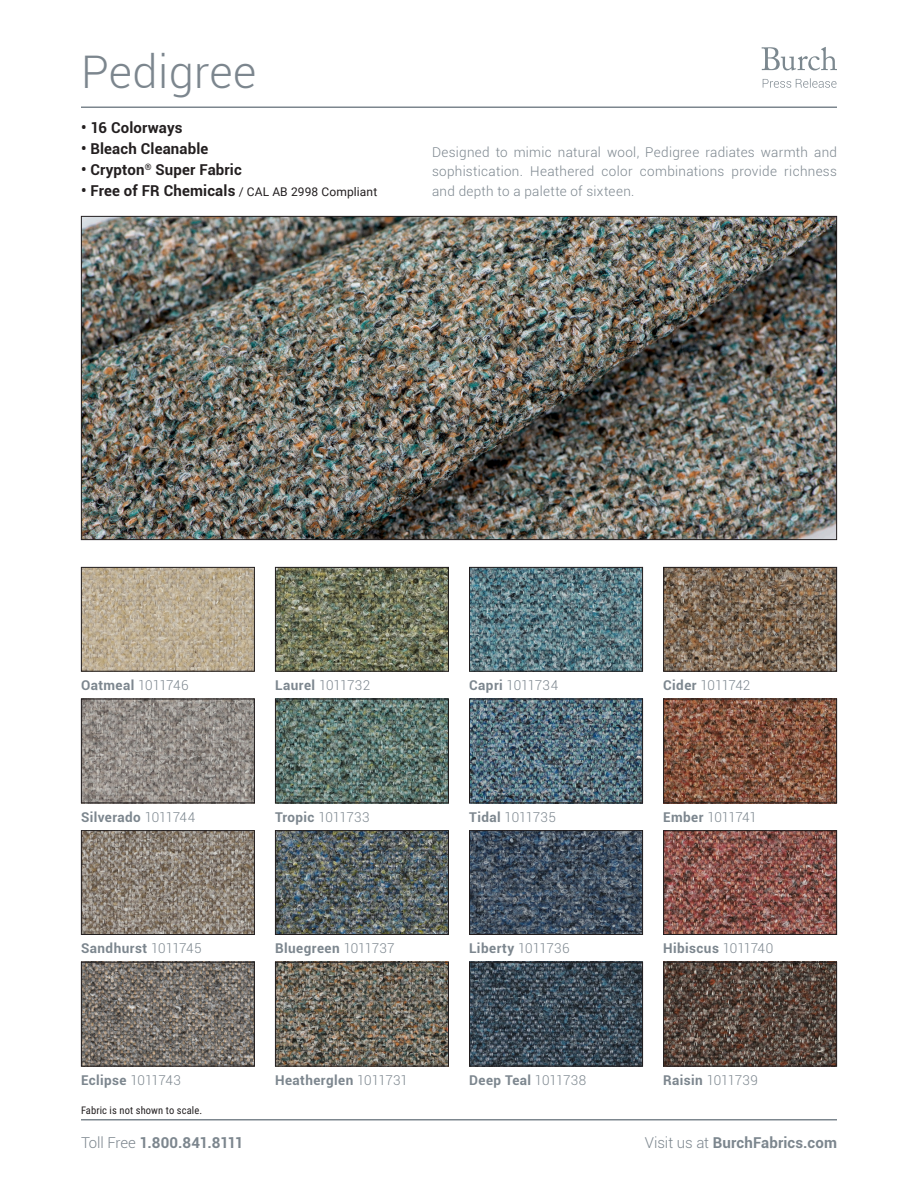
<style>
.page{position:relative;width:918px;height:1188px;background:#fff}
.page>*{position:absolute;margin:0;border:0;box-sizing:border-box;transform-origin:0 0}
.t1{font:300 45px "Roboto";letter-spacing:.01em;color:#7c868e}
.t2{font:700 15px "Roboto";letter-spacing:.01em;color:#231f20}
.t3{font:700 15px "Roboto";letter-spacing:.01em;color:#7c868e}
.t4{font:700 15px "Roboto";letter-spacing:-.025em;color:#7c868e}
.t5{font:700 13.5px "Roboto";letter-spacing:.03em;color:#7c868e}
.t6{font:300 13.5px/19.5px "Roboto";letter-spacing:.015em;color:#7c868e;text-align:justify}
.t7{font:300 13.5px "Roboto";letter-spacing:-.015em;color:#7c868e}
.t8{font:300 13.5px "Roboto";letter-spacing:-.035em;color:#7c868e}
.t9{font:12px "Roboto";letter-spacing:.01em;color:#231f20}
.t10{font:10.5px "Roboto Condensed";letter-spacing:.01em;color:#231f20}
.s1{font-weight:700;font-size:15px}
.s2{font-weight:300}
.s3{font-weight:700}
</style>
<div class="page">
<hr style="left:81px;top:1119px;width:756px;height:1px;background:#7c868e">
<svg style="left:762px;top:47px;width:75px;height:23px"></svg>
<svg style="left:763px;top:78px;width:73px;height:10px"></svg>
<hr style="left:81px;top:106px;width:756px;height:2px;background:#7c868e">
<img style="left:83px;top:218px;width:752px;height:320px">
<img style="left:471px;top:964px;width:170px;height:100px">
<div style="left:469px;top:962px;width:174px;height:104px;border:1px solid #231f20"></div>
<img style="left:665px;top:832px;width:170px;height:101px">
<div style="left:663px;top:830px;width:174px;height:105px;border:1px solid #231f20"></div>
<img style="left:665px;top:569px;width:170px;height:101px">
<div style="left:663px;top:567px;width:174px;height:105px;border:1px solid #231f20"></div>
<img style="left:277px;top:569px;width:170px;height:101px">
<div style="left:275px;top:567px;width:174px;height:105px;border:1px solid #231f20"></div>
<img style="left:277px;top:832px;width:170px;height:101px">
<div style="left:275px;top:830px;width:174px;height:105px;border:1px solid #231f20"></div>
<img style="left:471px;top:569px;width:170px;height:101px">
<div style="left:469px;top:567px;width:174px;height:105px;border:1px solid #231f20"></div>
<img style="left:83px;top:569px;width:170px;height:101px">
<div style="left:81px;top:567px;width:174px;height:105px;border:1px solid #231f20"></div>
<img style="left:83px;top:701px;width:170px;height:100px">
<div style="left:81px;top:699px;width:174px;height:104px;border:1px solid #231f20"></div>
<img style="left:83px;top:832px;width:170px;height:101px">
<div style="left:81px;top:830px;width:174px;height:105px;border:1px solid #231f20"></div>
<img style="left:277px;top:964px;width:170px;height:100px">
<div style="left:275px;top:962px;width:174px;height:104px;border:1px solid #231f20"></div>
<img style="left:665px;top:964px;width:170px;height:100px">
<div style="left:663px;top:962px;width:174px;height:104px;border:1px solid #231f20"></div>
<img style="left:471px;top:832px;width:170px;height:101px">
<div style="left:469px;top:830px;width:174px;height:105px;border:1px solid #231f20"></div>
<img style="left:83px;top:964px;width:170px;height:100px">
<div style="left:81px;top:962px;width:174px;height:104px;border:1px solid #231f20"></div>
<img style="left:665px;top:701px;width:170px;height:100px">
<div style="left:663px;top:699px;width:174px;height:104px;border:1px solid #231f20"></div>
<img style="left:277px;top:701px;width:170px;height:100px">
<div style="left:275px;top:699px;width:174px;height:104px;border:1px solid #231f20"></div>
<img style="left:471px;top:701px;width:170px;height:100px">
<div style="left:469px;top:699px;width:174px;height:104px;border:1px solid #231f20"></div>
<p class="t1" style="left:81px;top:41px;width:177px">Pedigree</p>
<p class="t2" style="left:81px;top:117px;width:103px">• 16 Colorways</p>
<p class="t2" style="left:81px;top:138px;width:129px">• Bleach Cleanable</p>
<p class="t2" style="left:81px;top:159px;width:162px">• Crypton<sup>®</sup> Super Fabric</p>
<p class="t9" style="left:81px;top:183px;width:298px"><span class="s1">• Free of FR Chemicals</span> / CAL AB 2998 Compliant</p>
<p class="t6" style="left:432px;top:142px;width:407px">Designed to mimic natural wool, Pedigree radiates warmth and sophistication. Heathered color combinations provide richness and depth to a palette of sixteen.</p>
<p class="t5" style="left:81px;top:676px;width:109px">Oatmeal <span class="s2">1011746</span></p>
<p class="t7" style="left:469px;top:676px;width:91px"><span class="s3">Capri</span> 1011734</p>
<p class="t7" style="left:275px;top:676px;width:97px"><span class="s3">Laurel</span> 1011732</p>
<p class="t8" style="left:663px;top:676px;width:89px"><span class="s3">Cider</span> 1011742</p>
<p class="t5" style="left:81px;top:807px;width:116px">Silverado <span class="s2">1011744</span></p>
<p class="t7" style="left:275px;top:808px;width:96px"><span class="s3">Tropic</span> 1011733</p>
<p class="t7" style="left:469px;top:808px;width:88px"><span class="s3">Tidal</span> 1011735</p>
<p class="t8" style="left:663px;top:808px;width:95px"><span class="s3">Ember</span> 1011741</p>
<p class="t5" style="left:81px;top:939px;width:122px">Sandhurst <span class="s2">1011745</span></p>
<p class="t5" style="left:275px;top:939px;width:121px">Bluegreen <span class="s2">1011737</span></p>
<p class="t5" style="left:469px;top:939px;width:102px">Liberty <span class="s2">1011736</span></p>
<p class="t5" style="left:663px;top:939px;width:112px">Hibiscus <span class="s2">1011740</span></p>
<p class="t5" style="left:81px;top:1071px;width:102px">Eclipse <span class="s2">1011743</span></p>
<p class="t5" style="left:275px;top:1071px;width:135px">Heatherglen <span class="s2">1011731</span></p>
<p class="t7" style="left:663px;top:1071px;width:96px"><span class="s3">Raisin</span> 1011739</p>
<p class="t5" style="left:469px;top:1071px;width:119px">Deep Teal <span class="s2">1011738</span></p>
<p class="t10" style="left:81px;top:1103px;width:123px">Fabric is not shown to scale.</p>
<p class="t4" style="left:81px;top:1132px;width:164px"><span class="s2">Toll Free</span> 1.800.841.8111</p>
<p class="t3" style="left:645px;top:1132px;width:194px"><span class="s2">Visit us at</span> BurchFabrics.com</p>
</div>
